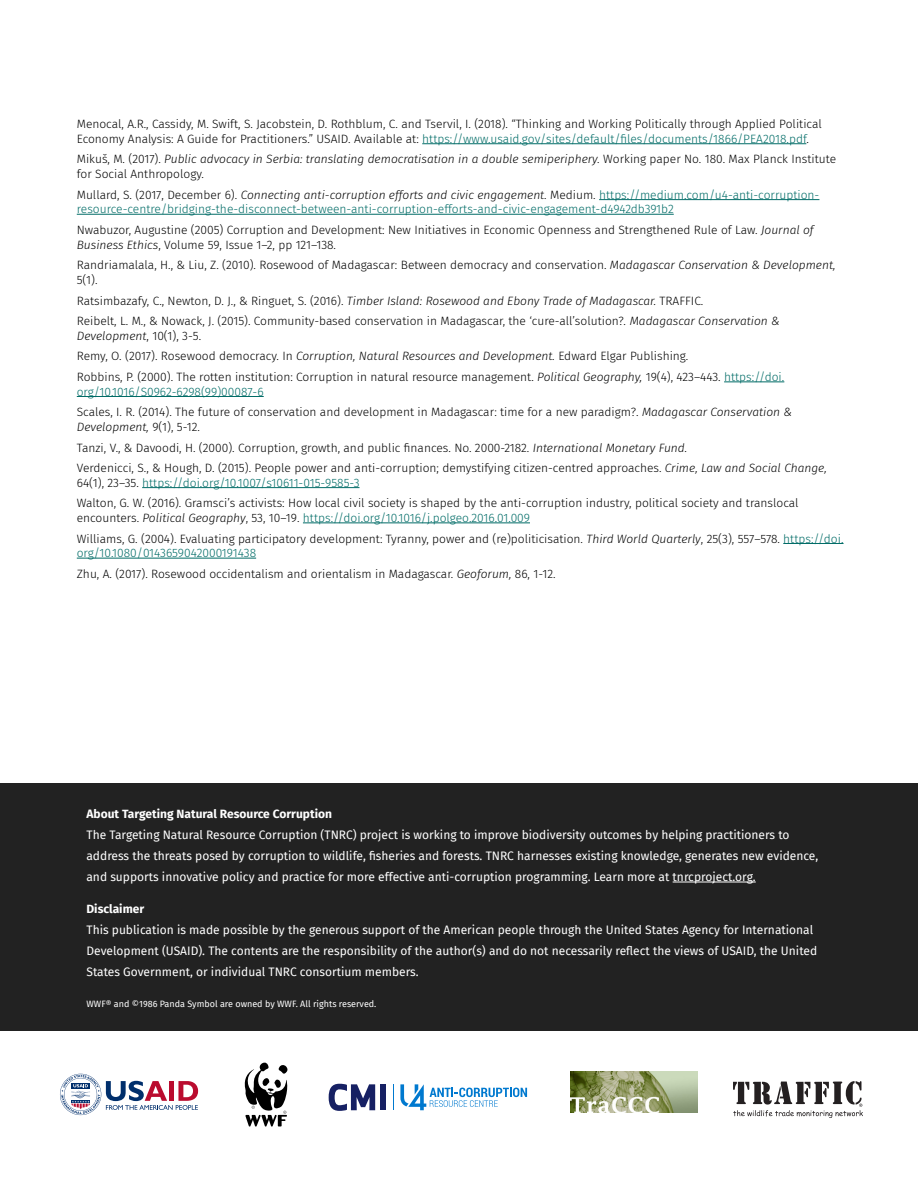
<style>
.page{position:relative;width:918px;height:1188px;background:#fff}
.page>*{position:absolute;margin:0;border:0;box-sizing:border-box;transform-origin:0 0}
.t1{font:300 12px/20.7px "Fira Sans";color:#000}
.t2{font:12px/21px "Fira Sans";color:#fff}
.t3{font:300 12px/14.7px "Fira Sans";color:#006c67}
.t4{font:700 12px "Fira Sans";color:#fff}
.t5{font:9px "Fira Sans";color:#fff}
.s1{color:#006c67}
.s2{font-style:italic}
.s3{color:#000}
.s4{font-style:italic;color:#000}
</style>
<div class="page">
<div style="left:0;top:783px;width:918px;height:247px;background:#222"></div>
<hr style="left:673px;top:882px;width:83px;height:1px;background:#fff">
<svg style="left:329px;top:1084px;width:46px;height:27px"></svg>
<div style="left:380px;top:1084px;width:6px;height:26px;background:#162063"></div>
<svg style="left:393px;top:1084px;width:1px;height:26px"></svg>
<svg style="left:400px;top:1084px;width:127px;height:26px"></svg>
<img style="left:571px;top:1071px;width:127px;height:42px">
<svg style="left:733px;top:1081px;width:130px;height:37px"></svg>
<svg style="left:245px;top:1063px;width:42px;height:64px"></svg>
<svg style="left:60px;top:1074px;width:138px;height:41px"></svg>
<hr style="left:422px;top:143px;width:384px;height:1px;background:#006c67">
<hr style="left:599px;top:199px;width:220px;height:1px;background:#006c67">
<hr style="left:77px;top:214px;width:597px;height:1px;background:#006c67">
<hr style="left:724px;top:382px;width:60px;height:1px;background:#006c67">
<hr style="left:77px;top:396px;width:187px;height:1px;background:#006c67">
<hr style="left:142px;top:487px;width:218px;height:1px;background:#006c67">
<hr style="left:303px;top:523px;width:227px;height:1px;background:#006c67">
<hr style="left:783px;top:543px;width:61px;height:1px;background:#006c67">
<hr style="left:77px;top:558px;width:179px;height:1px;background:#006c67">
<p class="t1" style="left:77px;top:117px;width:747px;line-height:14.7px">Menocal, A.R., Cassidy, M. Swift, S. Jacobstein, D. Rothblum, C. and Tservil, I. (2018). “Thinking and Working Politically through Applied Political<br>Economy Analysis: A Guide for Practitioners.” USAID. Available at: <span class="s1">https://www.usaid.gov/sites/default/files/documents/1866/PEA2018.pdf</span>.</p>
<p class="t1" style="left:77px;top:152px;width:761px;line-height:14.7px">Mikuš, M. (2017). <span class="s2">Public advocacy in Serbia: translating democratisation in a double semiperiphery.</span> Working paper No. 180. Max Planck Institute for Social Anthropology.</p>
<p class="t3" style="left:77px;top:187px;width:744px"><span class="s3">Mullard, S. (2017, December 6).</span> <span class="s4">Connecting anti-corruption efforts and civic engagement.</span> <span class="s3">Medium.</span> https://medium.com/u4-anti-corruption&shy;resource-centre/bridging-the-disconnect-between-anti-corruption-efforts-and-civic-engagement-d4942db391b2</p>
<p class="t1" style="left:77px;top:222px;width:738px;line-height:14.7px">Nwabuzor, Augustine (2005) Corruption and Development: New Initiatives in Economic Openness and Strengthened Rule of Law. <span class="s2">Journal of<br>Business Ethics</span>, Volume 59, Issue 1–2, pp 121–138.</p>
<p class="t1" style="left:77px;top:258px;width:760px;line-height:14.7px">Randriamalala, H., &amp; Liu, Z. (2010). Rosewood of Madagascar: Between democracy and conservation. <span class="s2">Madagascar Conservation &amp; Development,<br></span>5(1).</p>
<p class="t1" style="left:77px;top:290px;width:705px">Ratsimbazafy, C., Newton, D. J., &amp; Ringuet, S. (2016). <span class="s2">Timber Island: Rosewood and Ebony Trade of Madagascar.</span> TRAFFIC.<br>Reibelt, L. M., &amp; Nowack, J. (2015). Community-based conservation in Madagascar, the ‘cure-all’solution?<span class="s2">. Madagascar Conservation &amp;</span></p>
<p class="t1" style="left:77px;top:325px;width:709px"><span class="s2">Development</span>, 10(1), 3-5.<br>Remy, O. (2017). Rosewood democracy. In <span class="s2">Corruption, Natural Resources and Development.</span> Edward Elgar Publishing.<br>Robbins, P. (2000). The rotten institution: Corruption in natural resource management. <span class="s2">Political Geography,</span> 19(4), 423–443. <span class="s1">https://doi.</span></p>
<p class="t1" style="left:77px;top:381px;width:717px"><span class="s1">org/10.1016/S0962-6298(99)00087-6<br></span>Scales, I. R. (2014). The future of conservation and development in Madagascar: time for a new paradigm?. <span class="s2">Madagascar Conservation &amp;</span></p>
<p class="t1" style="left:77px;top:416px;width:752px"><span class="s2">Development,</span> 9(1), 5-12.<br>Tanzi, V., &amp; Davoodi, H. (2000). Corruption, growth, and public finances. No. 2000-2182. <span class="s2">International Monetary Fund.<br></span>Verdenicci, S., &amp; Hough, D. (2015). People power and anti-corruption; demystifying citizen-centred approaches. <span class="s2">Crime, Law and Social Change,</span></p>
<p class="t1" style="left:77px;top:472px;width:723px">64(1), 23–35. <span class="s1">https://doi.org/10.1007/s10611-015-9585-3<br></span>Walton, G. W. (2016). Gramsci’s activists: How local civil society is shaped by the anti-corruption industry, political society and translocal</p>
<p class="t1" style="left:77px;top:507px;width:768px">encounters. <span class="s2">Political Geography</span>, 53, 10–19. <span class="s1">https://doi.org/10.1016/j.polgeo.2016.01.009<br></span>Williams, G. (2004). Evaluating participatory development: Tyranny, power and (re)politicisation. <span class="s2">Third World Quarterly</span>, 25(3), 557–578. <span class="s1">https://doi.</span></p>
<p class="t1" style="left:77px;top:543px;width:480px"><span class="s1">org/10.1080/0143659042000191438<br></span>Zhu, A. (2017). Rosewood occidentalism and orientalism in Madagascar. <span class="s2">Geoforum,</span> 86, 1-12.</p>
<p class="t4" style="left:86px;top:804px;width:247px">About Targeting Natural Resource Corruption</p>
<p class="t2" style="left:86px;top:824px;width:733px">The Targeting Natural Resource Corruption (TNRC) project is working to improve biodiversity outcomes by helping practitioners to address the threats posed by corruption to wildlife, fisheries and forests. TNRC harnesses existing knowledge, generates new evidence, and supports innovative policy and practice for more effective anti-corruption programming. Learn more at tnrcproject.org.</p>
<p class="t4" style="left:86px;top:898px;width:59px">Disclaimer</p>
<p class="t2" style="left:86px;top:919px;width:732px">This publication is made possible by the generous support of the American people through the United States Agency for International<br>Development (USAID). The contents are the responsibility of the author(s) and do not necessarily reflect the views of USAID, the United<br>States Government, or individual TNRC consortium members.</p>
<p class="t5" style="left:86px;top:997px;width:292px">WWF® and ©1986 Panda Symbol are owned by WWF. All rights reserved.</p>
</div>
